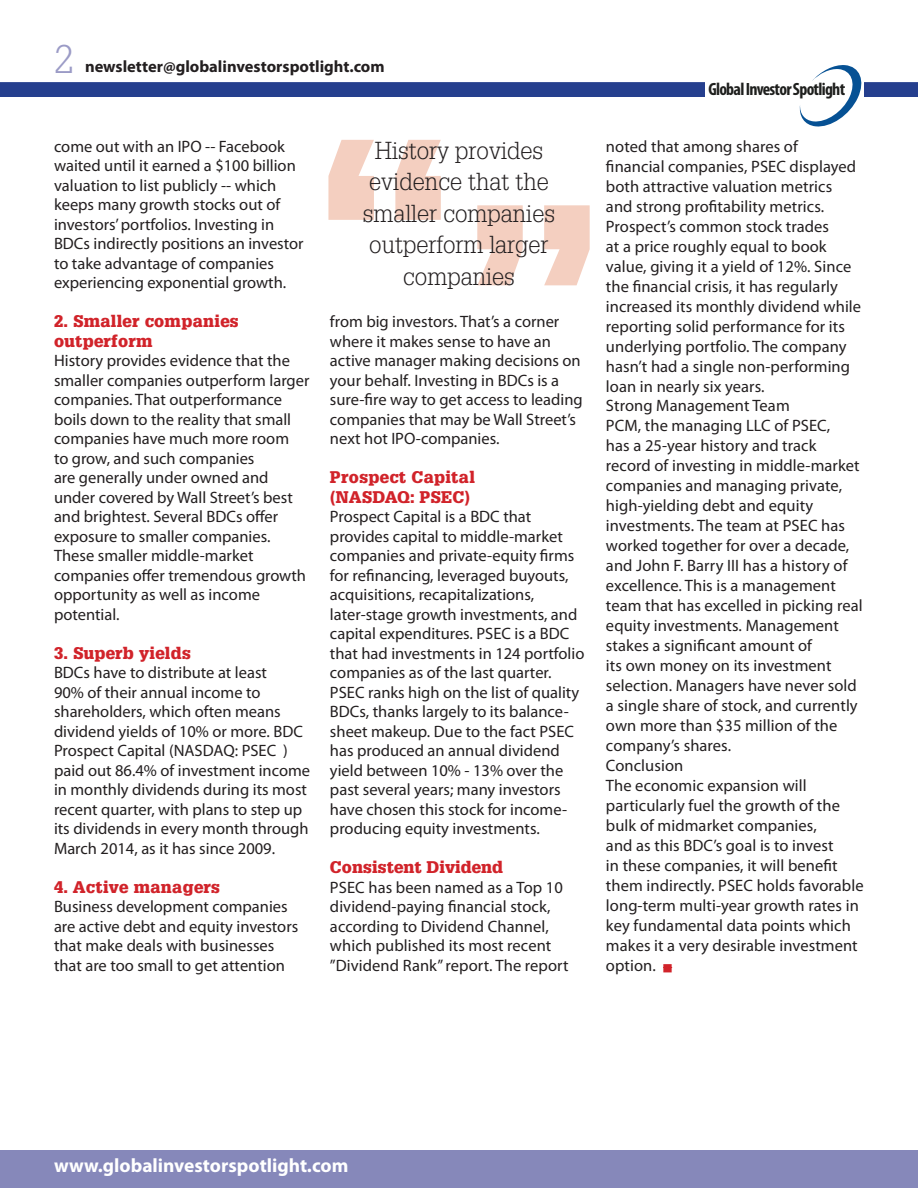
<style>
.page{position:relative;width:918px;height:1188px;background:#fff}
.page>*{position:absolute;margin:0;border:0;box-sizing:border-box;transform-origin:0 0}
.t1{font:900 261.3px "Glypha";color:#f4cfc0}
.t2{font:300 39px "Glypha";color:#9b9bc6}
.GIS_quote{font:300 24px/31.5px "Glypha";color:#231f20;text-align:center}
.t3{font:700 19.35px "Myriad Pro";color:#fff}
.t4{font:700 condensed 17.85px "Myriad Pro";letter-spacing:-.04em;color:#1e1f1d}
.gis_body_1{font:16.5px/19.5px "Myriad Pro";color:#231f20}
.GIS_x_head{font:900 16.5px/19.5px "Glypha";letter-spacing:.02em;color:#d1232a}
.t5{font:700 16.5px "Myriad Pro";color:#231f20}
.s1{color:#d1232a}
</style>
<div class="page">
<div style="left:0;top:0;width:918px;height:97px;background:#253f8e"></div>
<div style="left:0;top:0;width:918px;height:82px;background:#fff"></div>
<div style="left:706px;top:16px;width:158px;height:122px;background:#fff"></div>
<svg style="left:799px;top:65px;width:62px;height:61px"></svg>
<div style="left:0;top:1150px;width:918px;height:38px;background:#8688ba"></div>
<p class="t2" style="left:54px;top:37px;width:21px">2</p>
<p class="t5" style="left:85px;top:55px;width:301px">newsletter@globalinvestorspotlight.com</p>
<p class="t4" style="left:708px;top:78px;width:138px">Global Investor Spotlight</p>
<p class="gis_body_1" style="left:54px;top:136px;width:251px">come out with an IPO -- Facebook waited until it earned a $100 billion valuation to list publicly -- which keeps many growth stocks out of investors’ portfolios. Investing in BDCs indirectly positions an investor to take advantage of companies experiencing exponential growth.</p>
<p class="GIS_x_head" style="left:54px;top:311px;width:186px">2. Smaller companies outperform</p>
<p class="gis_body_1" style="left:54px;top:350px;width:257px">History provides evidence that the smaller companies outperform larger companies. That outperformance boils down to the reality that small companies have much more room<br>to grow, and such companies<br>are generally under owned and under covered by Wall Street’s best and brightest. Several BDCs offer exposure to smaller companies.<br>These smaller middle-market companies offer tremendous growth opportunity as well as income potential.</p>
<p class="GIS_x_head" style="left:54px;top:643px;width:138px">3. Superb yields</p>
<p class="gis_body_1" style="left:54px;top:663px;width:258px">BDCs have to distribute at least<br>90% of their annual income to shareholders, which often means dividend yields of 10% or more. BDC Prospect Capital (NASDAQ: PSEC ) paid out 86.4% of investment income in monthly dividends during its most recent quarter, with plans to step up its dividends in every month through March 2014, as it has since 2009.</p>
<p class="GIS_x_head" style="left:54px;top:877px;width:168px">4. Active managers</p>
<p class="gis_body_1" style="left:54px;top:897px;width:246px">Business development companies are active debt and equity investors that make deals with businesses that are too small to get attention</p>
<p class="t1" style="left:312px;top:75px;width:147px">“</p>
<p class="GIS_quote" style="left:375px;top:135px;width:170px">History provides</p>
<p class="GIS_quote" style="left:363px;top:167px;width:194px">evidence that the smaller companies outperform larger companies</p>
<p class="t1" style="left:606px;top:350px;width:147px;rotate:-180deg">“</p>
<p class="gis_body_1" style="left:330px;top:312px;width:254px">from big investors. That’s a corner where it makes sense to have an active manager making decisions on your behalf. Investing in BDCs is a sure-fire way to get access to leading companies that may be Wall Street’s next hot IPO-companies.</p>
<p class="GIS_x_head" style="left:330px;top:468px;width:146px">Prospect Capital (NASDAQ: PSEC)</p>
<p class="gis_body_1" style="left:330px;top:507px;width:256px">Prospect Capital is a BDC that provides capital to middle-market companies and private-equity firms for refinancing, leveraged buyouts, acquisitions, recapitalizations, later-stage growth investments, and capital expenditures. PSEC is a BDC that had investments in 124 portfolio companies as of the last quarter.<br>PSEC ranks high on the list of quality BDCs, thanks largely to its balance&shy;sheet makeup. Due to the fact PSEC has produced an annual dividend yield between 10% - 13% over the past several years; many investors have chosen this stock for income&shy;producing equity investments.</p>
<p class="GIS_x_head" style="left:330px;top:858px;width:175px">Consistent Dividend</p>
<p class="gis_body_1" style="left:330px;top:877px;width:240px">PSEC has been named as a Top 10 dividend-paying financial stock, according to Dividend Channel, which published its most recent ”Dividend Rank” report. The report</p>
<p class="gis_body_1" style="left:606px;top:136px;width:257px;line-height:20px">noted that among shares of<br>financial companies, PSEC displayed both attractive valuation metrics and strong profitability metrics.<br>Prospect’s common stock trades<br>at a price roughly equal to book value, giving it a yield of 12%. Since the financial crisis, it has regularly increased its monthly dividend while reporting solid performance for its underlying portfolio. The company hasn’t had a single non-performing loan in nearly six years.</p>
<p class="gis_body_1" style="left:606px;top:396px;width:185px">Strong Management Team</p>
<p class="gis_body_1" style="left:606px;top:416px;width:258px;line-height:20px">PCM, the managing LLC of PSEC,<br>has a 25-year history and track record of investing in middle-market companies and managing private, high-yielding debt and equity investments. The team at PSEC has worked together for over a decade, and John F. Barry III has a history of excellence. This is a management team that has excelled in picking real equity investments. Management stakes a significant amount of<br>its own money on its investment selection. Managers have never sold a single share of stock, and currently own more than $35 million of the company’s shares.</p>
<p class="gis_body_1" style="left:606px;top:756px;width:79px">Conclusion</p>
<p class="gis_body_1" style="left:606px;top:775px;width:259px;line-height:20px">The economic expansion will particularly fuel the growth of the bulk of midmarket companies,<br>and as this BDC’s goal is to invest<br>in these companies, it will benefit them indirectly. PSEC holds favorable long-term multi-year growth rates in key fundamental data points which makes it a very desirable investment option. <span class="s1">■</span></p>
<p class="t3" style="left:54px;top:1153px;width:296px">www.globalinvestorspotlight.com</p>
</div>
